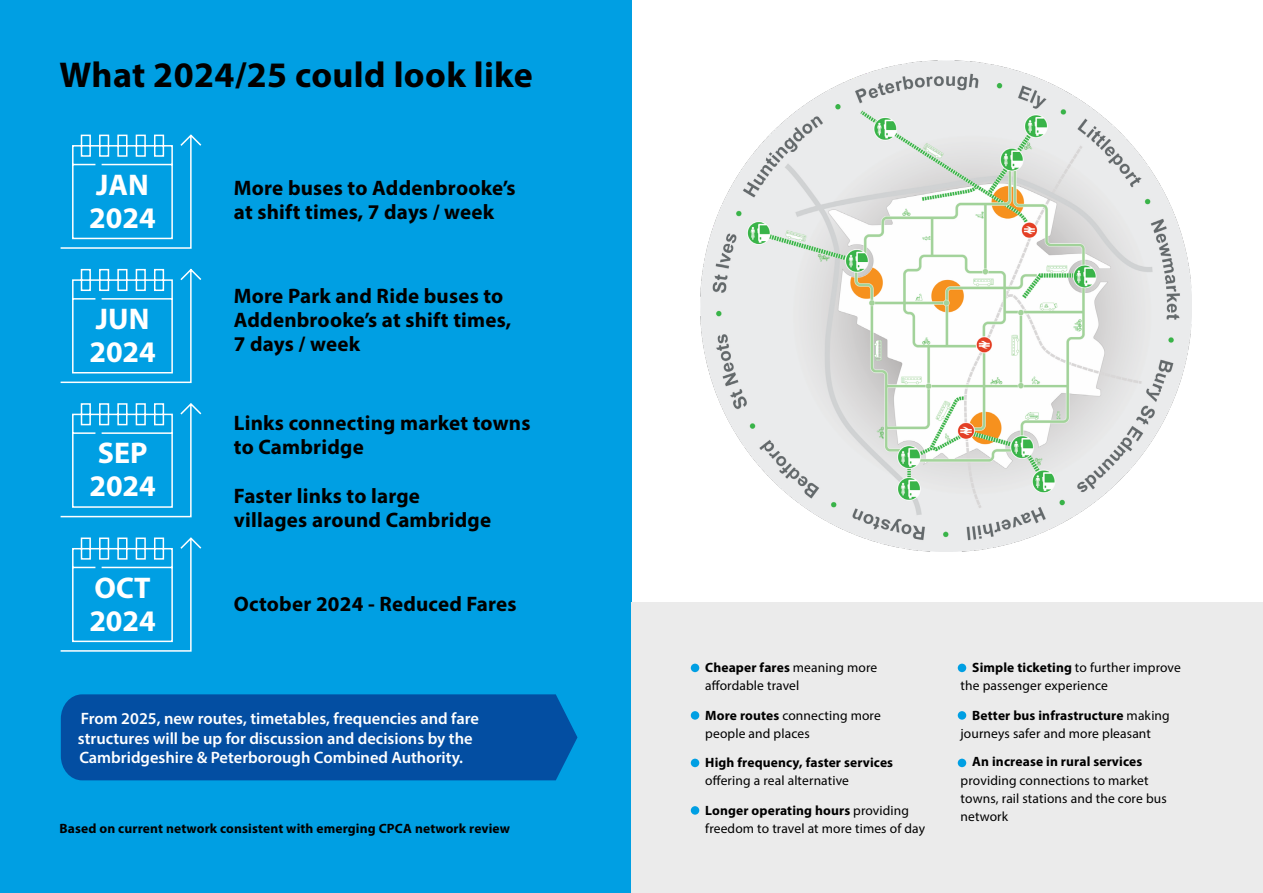
<style>
.page{position:relative;width:1263px;height:893px;background:#fff}
.page>*{position:absolute;margin:0;border:0;box-sizing:border-box;transform-origin:0 0}
.t1{font:700 36px "Myriad Pro";letter-spacing:.01em;color:#000}
.t2{font:700 30px/33px "Myriad Pro";color:#fff}
.t3{font:700 21px/24px "Myriad Pro";letter-spacing:.01em;color:#000}
.t4{font:600 16.5px/19.8px "Myriad Pro";color:#fff}
.t5{font:13.5px/18px "Myriad Pro";letter-spacing:.01em;color:#000}
.t6{font:700 13.5px "Myriad Pro";letter-spacing:.01em;color:#000}
.s1{font-weight:700}
</style>
<div class="page">
<div style="left:0;top:0;width:631px;height:893px;background:#009fe3"></div>
<svg style="left:60px;top:134px;width:142px;height:115px"></svg>
<svg style="left:60px;top:268px;width:142px;height:116px"></svg>
<svg style="left:60px;top:403px;width:142px;height:115px"></svg>
<svg style="left:60px;top:537px;width:142px;height:115px"></svg>
<div style="left:61px;top:694px;width:516px;height:86px;background:#034ea2"></div>
<div style="left:631px;top:602px;width:632px;height:291px;background:#ebebeb"></div>
<div style="left:691px;top:664px;width:8px;height:8px;background:#009fe3;border-radius:50%"></div>
<div style="left:691px;top:711px;width:8px;height:9px;background:#009fe3;border-radius:50%"></div>
<div style="left:691px;top:759px;width:8px;height:8px;background:#009fe3;border-radius:50%"></div>
<div style="left:691px;top:806px;width:8px;height:9px;background:#009fe3;border-radius:50%"></div>
<div style="left:958px;top:664px;width:8px;height:8px;background:#009fe3;border-radius:50%"></div>
<div style="left:958px;top:711px;width:8px;height:9px;background:#009fe3;border-radius:50%"></div>
<div style="left:958px;top:759px;width:8px;height:8px;background:#009fe3;border-radius:50%"></div>
<img style="left:700px;top:60px;width:491px;height:491px">
<h1 class="t1" style="left:60px;top:51px;width:475px">What 2024/25 could look like</h1>
<h2 class="t2" style="left:89px;top:167px;width:68px">JAN<br>2024</h2>
<h2 class="t2" style="left:89px;top:301px;width:68px">JUN<br>2024</h2>
<h2 class="t2" style="left:89px;top:436px;width:68px">SEP<br>2024</h2>
<h2 class="t2" style="left:89px;top:570px;width:68px">OCT<br>2024</h2>
<h3 class="t3" style="left:234px;top:175px;width:283px">More buses to Addenbrooke’s at shift times, 7 days / week</h3>
<h3 class="t3" style="left:234px;top:283px;width:279px">More Park and Ride buses to<br>Addenbrooke’s at shift times,<br>7 days / week</h3>
<h3 class="t3" style="left:234px;top:410px;width:298px">Links connecting market towns to Cambridge</h3>
<h3 class="t3" style="left:234px;top:484px;width:259px">Faster links to large villages around Cambridge</h3>
<h3 class="t3" style="left:234px;top:591px;width:284px">October 2024 - Reduced Fares</h3>
<p class="t4" style="left:78px;top:708px;width:403px">From 2025, new routes, timetables, frequencies and fare structures will be up for discussion and decisions by the<br>Cambridgeshire &amp; Peterborough Combined Authority.</p>
<p class="t6" style="left:60px;top:820px;width:452px">Based on current network consistent with emerging CPCA network review</p>
<p class="t5" style="left:705px;top:658px;width:173px"><span class="s1">Cheaper fares</span> meaning more affordable travel</p>
<p class="t5" style="left:705px;top:706px;width:177px"><span class="s1">More routes</span> connecting more people and places</p>
<p class="t6" style="left:705px;top:754px;width:189px">High frequency, faster services</p>
<p class="t5" style="left:705px;top:766px;width:205px;line-height:29.5px">offering a real alternative<br><span class="s1">Longer operating hours</span> providing</p>
<p class="t5" style="left:705px;top:819px;width:221px">freedom to travel at more times of day</p>
<p class="t5" style="left:960px;top:658px;width:222px;text-indent:12px"><span class="s1">Simple ticketing</span> to further improve the passenger experience</p>
<p class="t5" style="left:960px;top:706px;width:211px;text-indent:12px"><span class="s1">Better bus infrastructure</span> making journeys safer and more pleasant</p>
<p class="t6" style="left:972px;top:753px;width:172px">An increase in rural services</p>
<p class="t5" style="left:960px;top:771px;width:208px">providing connections to market towns, rail stations and the core bus network</p>
</div>
